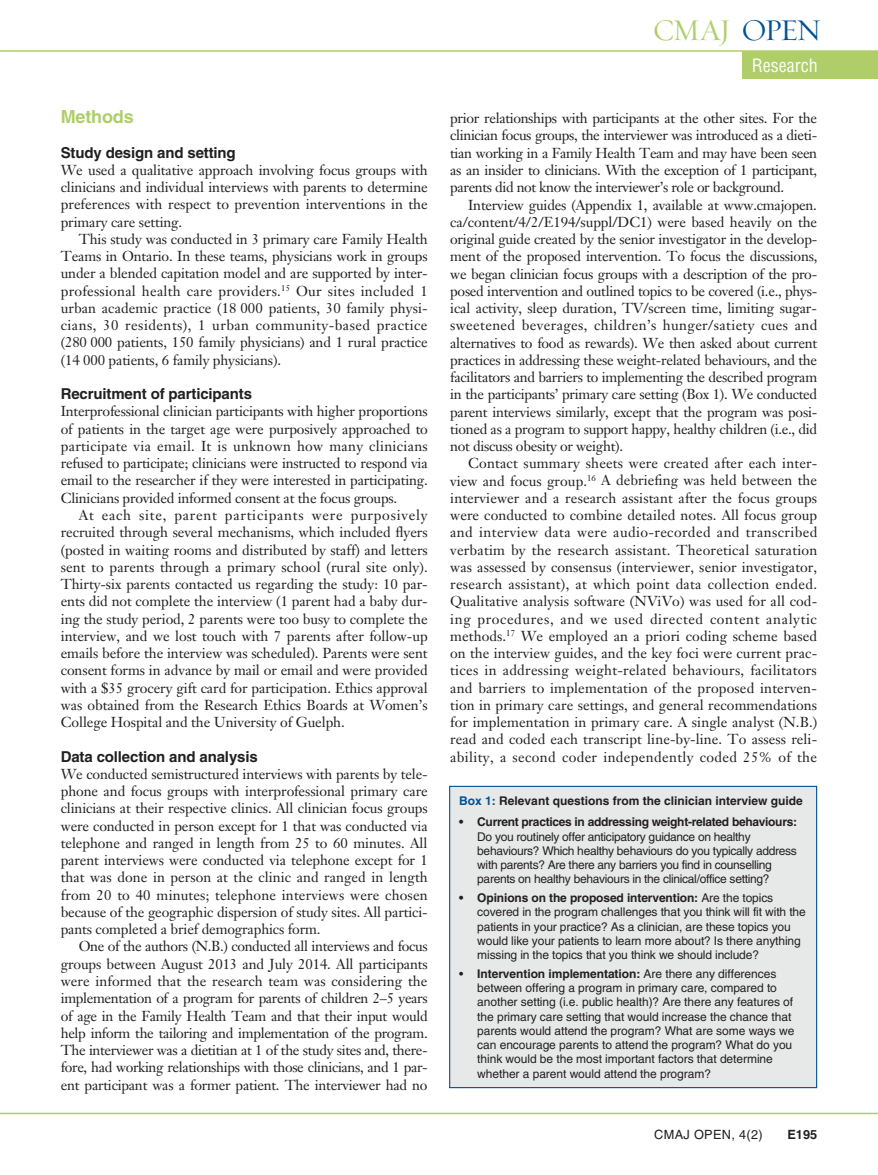
<style>
.page{position:relative;width:878px;height:1175px;background:#fff}
.page>*{position:absolute;margin:0;border:0;box-sizing:border-box;transform-origin:0 0}
.t1{font:30.75px "Requiem Display HTF Roman";letter-spacing:-.08em;color:#afce69}
.t2{font:condensed 18px "Helvetica LT Std";color:#fff}
.t3{font:700 18px "Helvetica LT Std";letter-spacing:-.01em;color:#afce69}
.t4{font:700 15px "Helvetica LT Std";letter-spacing:-.01em;color:#231f20}
.t5{font:14.25px/17.2px "Janson Text LT Std";letter-spacing:-.01em;color:#231f20;text-align:justify}
.t6{font:12.75px "Helvetica LT Std";letter-spacing:.025em;color:#231f20}
.t7{font:700 12.75px "Helvetica LT Std";color:#231f20}
.t8{font:12px/14.2px "Helvetica LT Std";letter-spacing:-.01em;color:#231f20}
.t9{font:700 12px "Helvetica LT Std";letter-spacing:-.025em;color:#231f20}
.t10{font:700 12px "Helvetica LT Std";color:#231f20}
.s1{color:#005295}
.s2{font-weight:700}
</style>
<div class="page">
<hr style="left:0;top:1112px;width:878px;height:2px;background:#afce69">
<div style="left:742px;top:51px;width:136px;height:27px;background:#afce69"></div>
<hr style="left:0;top:50px;width:878px;height:2px;background:#afce69">
<div style="left:449px;top:786px;width:367px;height:301px;background:#e7e8e8"></div>
<div style="left:449px;top:785px;width:368px;height:303px;border:1px solid #005295"></div>
<p class="t3" style="left:61px;top:106px;width:74px">Methods</p>
<p class="t4" style="left:61px;top:143px;width:176px">Study design and setting</p>
<p class="t5" style="left:61px;top:161px;width:368px">We used a qualitative approach involving focus groups with clinicians and individual interviews with parents to determine preferences with respect to prevention interventions in the primary care setting.</p>
<p class="t5" style="left:61px;top:230px;width:368px;text-indent:18px">This study was conducted in 3 primary care Family Health Teams in Ontario. In these teams, physicians work in groups under a blended capitation model and are supported by inter&shy;professional health care providers.<sup>15</sup> Our sites included 1 urban academic practice (18 000 patients, 30 family physi&shy;cians, 30 residents), 1 urban community-based practice (280 000 patients, 150 family physicians) and 1 rural practice (14 000 patients, 6 family physicians).</p>
<p class="t4" style="left:61px;top:385px;width:193px">Recruitment of participants</p>
<p class="t5" style="left:61px;top:403px;width:368px">Interprofessional clinician participants with higher proportions of patients in the target age were purposively approached to participate via email. It is unknown how many clinicians refused to participate; clinicians were instructed to respond via email to the researcher if they were interested in participating.<br>Clinicians provided informed consent at the focus groups.</p>
<p class="t5" style="left:61px;top:506px;width:368px;text-indent:18px">At each site, parent participants were purposively recruited through several mechanisms, which included flyers (posted in waiting rooms and distributed by staff) and letters sent to parents through a primary school (rural site only).<br>Thirty-six parents contacted us regarding the study: 10 par&shy;ents did not complete the interview (1 parent had a baby dur&shy;ing the study period, 2 parents were too busy to complete the interview, and we lost touch with 7 parents after follow-up emails before the interview was scheduled). Parents were sent consent forms in advance by mail or email and were provided with a $35 grocery gift card for participation. Ethics approval was obtained from the Research Ethics Boards at Women’s College Hospital and the University of Guelph.</p>
<p class="t4" style="left:61px;top:747px;width:198px">Data collection and analysis</p>
<p class="t5" style="left:61px;top:765px;width:368px">We conducted semistructured interviews with parents by tele&shy;phone and focus groups with interprofessional primary care clinicians at their respective clinics. All clinician focus groups were conducted in person except for 1 that was conducted via telephone and ranged in length from 25 to 60 minutes. All parent interviews were conducted via telephone except for 1 that was done in person at the clinic and ranged in length from 20 to 40 minutes; telephone interviews were chosen because of the geographic dispersion of study sites. All partici&shy;pants completed a brief demographics form.</p>
<p class="t5" style="left:61px;top:937px;width:368px;text-indent:18px">One of the authors (N.B.) conducted all interviews and focus groups between August 2013 and July 2014. All participants were informed that the research team was considering the implementation of a program for parents of children 2–5 years of age in the Family Health Team and that their input would help inform the tailoring and implementation of the program.<br>The interviewer was a dietitian at 1 of the study sites and, there&shy;fore, had working relationships with those clinicians, and 1 par&shy;ent participant was a former patient. The interviewer had no</p>
<h1 class="t1" style="left:652px;top:12px;width:170px">CMAJ <span class="s1">OPEN</span></h1>
<p class="t2" style="left:752px;top:54px;width:67px">Research</p>
<p class="t5" style="left:450px;top:109px;width:368px">prior relationships with participants at the other sites. For the clinician focus groups, the interviewer was introduced as a dieti&shy;tian working in a Family Health Team and may have been seen as an insider to clinicians. With the exception of 1 participant, parents did not know the interviewer’s role or background.</p>
<p class="t5" style="left:450px;top:196px;width:369px;text-indent:18px">Interview guides (Appendix 1, available at www.cmajopen. ca/content/4/2/E194/suppl/DC1) were based heavily on the original guide created by the senior investigator in the develop&shy;ment of the proposed intervention. To focus the discussions, we began clinician focus groups with a description of the pro&shy;posed intervention and outlined topics to be covered (i.e., phys&shy;ical activity, sleep duration, TV/screen time, limiting sugar&shy;sweetened beverages, children’s hunger/satiety cues and alternatives to food as rewards). We then asked about current practices in addressing these weight-related behaviours, and the facilitators and barriers to implementing the described program in the participants’ primary care setting (Box 1). We conducted parent interviews similarly, except that the program was posi&shy;tioned as a program to support happy, healthy children (i.e., did not discuss obesity or weight).</p>
<p class="t5" style="left:450px;top:455px;width:368px;text-indent:18px">Contact summary sheets were created after each inter&shy;view and focus group.<sup>16</sup> A debriefing was held between the interviewer and a research assistant after the focus groups were conducted to combine detailed notes. All focus group and interview data were audio-recorded and transcribed verbatim by the research assistant. Theoretical saturation was assessed by consensus (interviewer, senior investigator, research assistant), at which point data collection ended.<br>Qualitative analysis software (NViVo) was used for all cod&shy;ing procedures, and we used directed content analytic methods.<sup>17</sup> We employed an a priori coding scheme based on the interview guides, and the key foci were current prac&shy;tices in addressing weight-related behaviours, facilitators and barriers to implementation of the proposed interven&shy;tion in primary care settings, and general recommendations for implementation in primary care. A single analyst (N.B.) read and coded each transcript line-by-line. To assess reli&shy;ability, a second coder independently coded 25% of the</p>
<p class="t10" style="left:459px;top:793px;width:345px"><span class="s1">Box 1:</span> Relevant questions from the clinician interview guide</p>
<p class="t9" style="left:459px;top:814px;width:339px">• Current practices in addressing weight-related behaviours:</p>
<p class="t8" style="left:477px;top:829px;width:321px">Do you routinely offer anticipatory guidance on healthy behaviours? Which healthy behaviours do you typically address with parents? Are there any barriers you find in counselling parents on healthy behaviours in the clinical/office setting?</p>
<p class="t8" style="left:477px;top:890px;width:330px;text-indent:-18px"><span class="s2">• Opinions on the proposed intervention:</span> Are the topics covered in the program challenges that you think will fit with the patients in your practice? As a clinician, are these topics you would like your patients to learn more about? Is there anything missing in the topics that you think we should include?</p>
<p class="t8" style="left:477px;top:966px;width:318px;text-indent:-18px">• <span class="s2">Intervention implementation:</span> Are there any differences between offering a program in primary care, compared to another setting (i.e. public health)? Are there any features of the primary care setting that would increase the chance that parents would attend the program? What are some ways we can encourage parents to attend the program? What do you think would be the most important factors that determine whether a parent would attend the program?</p>
<p class="t6" style="left:654px;top:1127px;width:110px">CMAJ OPEN, 4(2)</p>
<p class="t7" style="left:787px;top:1126px;width:31px">E195</p>
</div>
